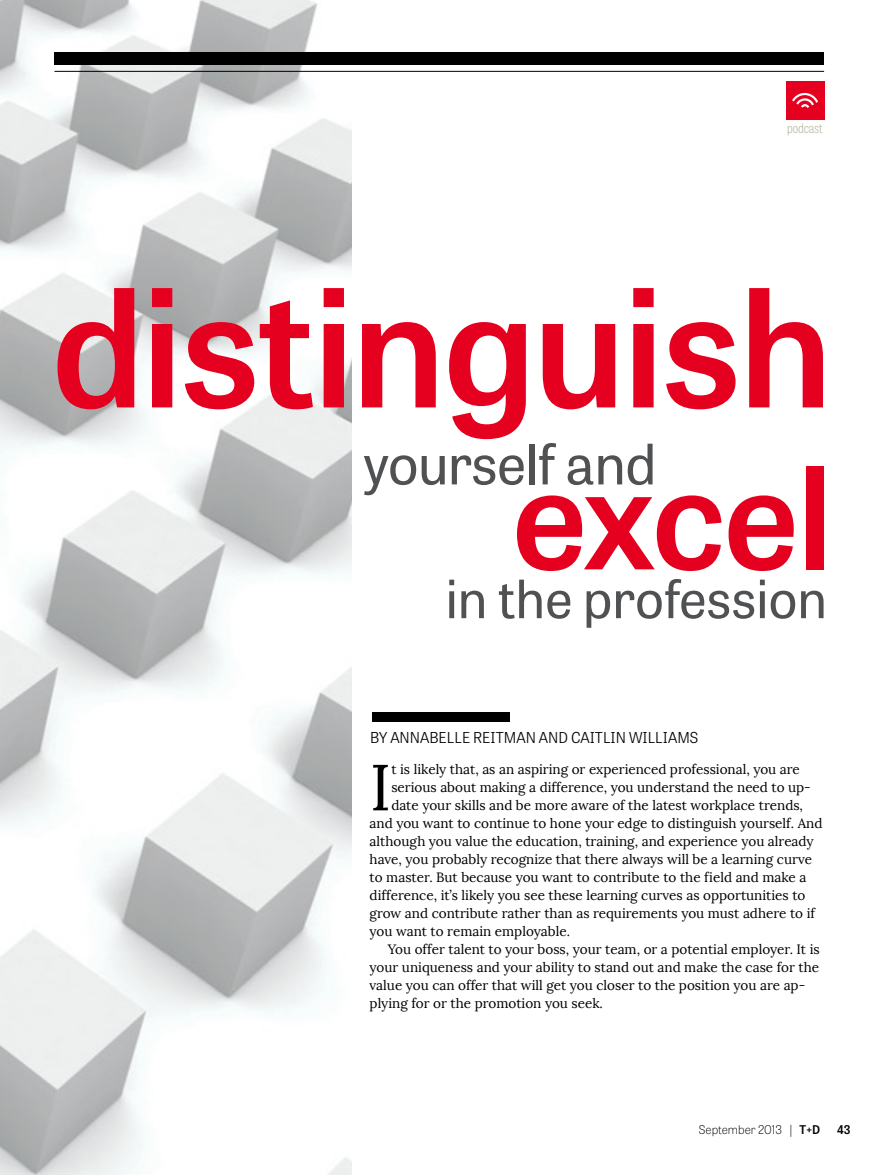
<style>
.page{position:relative;width:891px;height:1175px;background:#fff}
.page>*{position:absolute;margin:0;border:0;box-sizing:border-box;transform-origin:0 0}
.t1{font:600 162.6px "Tablet Gothic";letter-spacing:-.01em;color:#e60020}
.t2{font:600 140.7px "Tablet Gothic";color:#e60020}
.t3{font:64.95px "Lora";color:#000}
.t4{font:55.5px "Tablet Gothic";letter-spacing:-.01em;color:#505153}
.t5{font:52.5px "Tablet Gothic";color:#505153}
.t6{font:300 15px "Tablet Gothic";color:#000}
.t7{font:13.5px "Lora";color:#000}
.t8{font:100 13.5px "Tablet Gothic Condensed";letter-spacing:-.005em;color:#b0af98}
.t9{font:100 12px "Tablet Gothic";color:#000}
.t10{font:600 12px "Tablet Gothic";color:#000}
.s1{font-weight:600}
</style>
<div class="page">
<img style="left:0;top:0;width:351px;height:1174px">
<hr style="left:54px;top:71px;width:770px;height:1px;background:#000">
<div style="left:54px;top:52px;width:770px;height:13px;background:#000"></div>
<div style="left:372px;top:711px;width:137px;height:10px;background:#000"></div>
<div style="left:786px;top:82px;width:38px;height:38px;background:#e60020"></div>
<svg style="left:792px;top:93px;width:26px;height:15px"></svg>
<p class="t8" style="left:787px;top:120px;width:37px">podcast</p>
<h1 class="t1" style="left:52px;top:234px;width:782px">distinguish</h1>
<h3 class="t4" style="left:363px;top:426px;width:295px">yourself and</h3>
<h2 class="t2" style="left:512px;top:419px;width:321px">excel</h2>
<h3 class="t5" style="left:446px;top:562px;width:383px">in the profession</h3>
<p class="t6" style="left:370px;top:728px;width:330px">BY ANNAB ELLE REITMAN AND CAITLIN WILLIAMS</p>
<h3 class="t3" style="left:370px;top:749px;width:23px">I</h3>
<p class="t7" style="left:391px;top:761px;width:410px">t is likely that, as an aspiring or experienced professional, you are</p>
<p class="t7" style="left:391px;top:779px;width:421px">serious about making a difference, you understand the need to up-</p>
<p class="t7" style="left:391px;top:797px;width:413px">date your skills and be more aware of the latest workplace trends,</p>
<p class="t7" style="left:370px;top:815px;width:454px">and you want to continue to hone your edge to distinguish yourself. And</p>
<p class="t7" style="left:370px;top:833px;width:446px">although you value the education, training, and experience you already</p>
<p class="t7" style="left:370px;top:851px;width:444px">have, you probably recognize that there always will be a learning curve</p>
<p class="t7" style="left:370px;top:869px;width:438px">to master. But because you want to contribute to the field and make a</p>
<p class="t7" style="left:370px;top:887px;width:437px">difference, it’s likely you see these learning curves as opportunities to</p>
<p class="t7" style="left:370px;top:905px;width:447px">grow and contribute rather than as requirements you must adhere to if</p>
<p class="t7" style="left:370px;top:923px;width:202px">you want to remain employable.</p>
<p class="t7" style="left:388px;top:941px;width:434px">You offer talent to your boss, your team, or a potential employer. It is</p>
<p class="t7" style="left:370px;top:959px;width:451px">your uniqueness and your ability to stand out and make the case for the</p>
<p class="t7" style="left:370px;top:977px;width:437px">value you can offer that will get you closer to the position you are ap-</p>
<p class="t7" style="left:370px;top:995px;width:235px">plying for or the promotion you seek.</p>
<p class="t9" style="left:699px;top:1122px;width:123px">September 2013 | <span class="s1">T+D</span></p>
<p class="t10" style="left:837px;top:1121px;width:15px">43</p>
</div>
